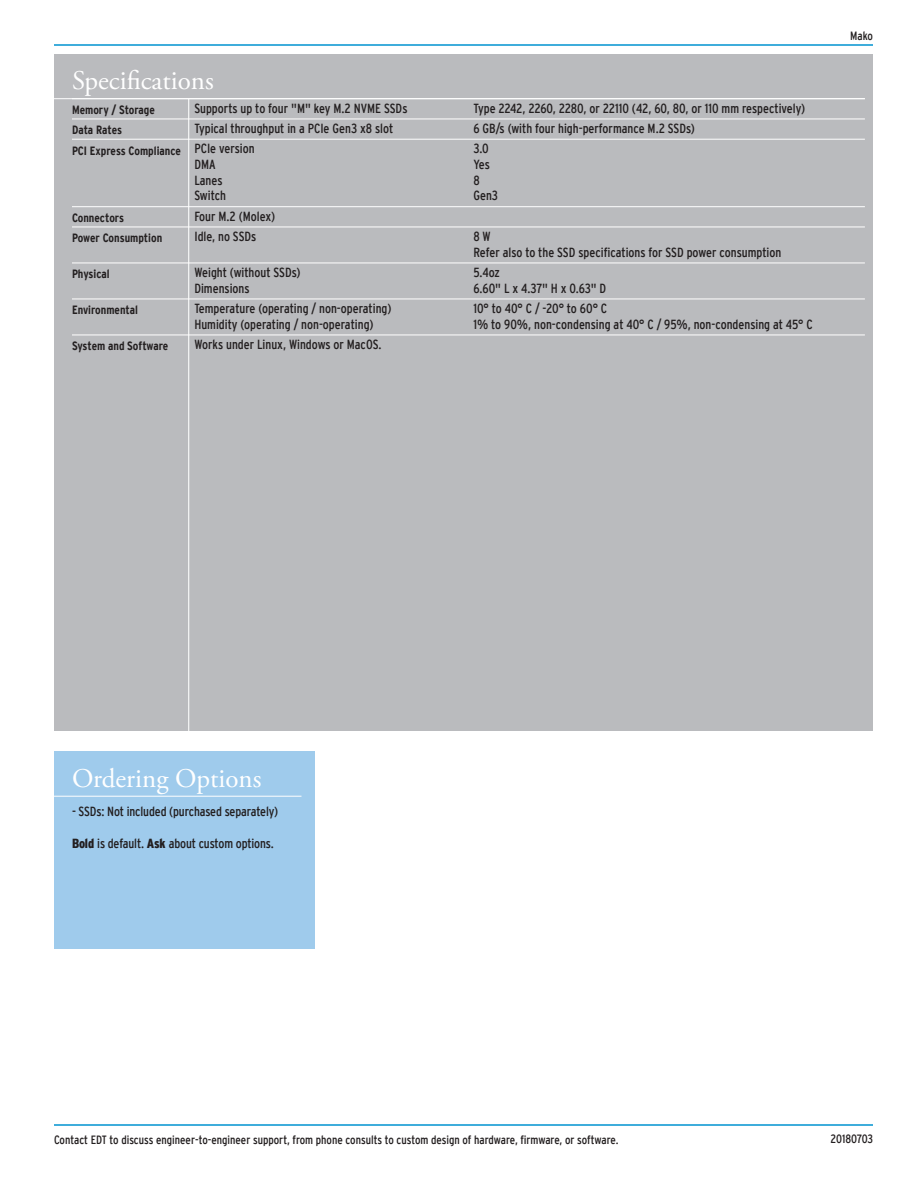
<style>
.page{position:relative;width:918px;height:1188px;background:#fff}
.page>*{position:absolute;margin:0;border:0;box-sizing:border-box;transform-origin:0 0}
.t1{font:27px "Adobe Garamond Pro";color:#fff}
.t2{font:condensed 13.2px/20.2px "Interstate";color:#231f20}
.t3{font:condensed 12px "Interstate";color:#231f20}
.t4{font:700 condensed 12px/20.2px "Interstate";color:#231f20}
.s1{font-weight:900}
</style>
<div class="page">
<hr style="left:54px;top:44px;width:819px;height:2px;background:#0093d0">
<hr style="left:54px;top:1124px;width:819px;height:2px;background:#0093d0">
<div style="left:54px;top:752px;width:261px;height:198px;background:#9fcbec"></div>
<div style="left:54px;top:54px;width:819px;height:677px;background:#babbbe"></div>
<hr style="left:54px;top:796px;width:248px;height:1px;background:#fff">
<hr style="left:54px;top:98px;width:811px;height:1px;background:#fff">
<hr style="left:72px;top:119px;width:793px;height:1px;background:#fff">
<hr style="left:72px;top:139px;width:793px;height:1px;background:#fff">
<hr style="left:72px;top:206px;width:793px;height:1px;background:#fff">
<hr style="left:72px;top:227px;width:793px;height:1px;background:#fff">
<hr style="left:72px;top:263px;width:793px;height:1px;background:#fff">
<hr style="left:72px;top:299px;width:793px;height:1px;background:#fff">
<hr style="left:72px;top:335px;width:793px;height:1px;background:#fff">
<hr style="left:188px;top:99px;width:1px;height:637px;background:#fff">
<h1 class="t1" style="left:72px;top:65px;width:143px">Specifications</h1>
<p class="t4" style="left:72px;top:100px;width:110px">Memory / Storage<br>Data Rates<br>PCI Express Compliance</p>
<p class="t2" style="left:194px;top:98px;width:215px">Supports up to four "M" key M.2 NVME SSDs</p>
<p class="t2" style="left:473px;top:98px;width:333px">Type 2242, 2260, 2280, or 22110 (42, 60, 80, or 110 mm respectively)</p>
<p class="t2" style="left:194px;top:118px;width:200px">Typical throughput in a PCIe Gen3 x8 slot</p>
<p class="t2" style="left:473px;top:118px;width:223px">6 GB/s (with four high-performance M.2 SSDs)</p>
<p class="t2" style="left:194px;top:138px;width:62px">PCIe version</p>
<p class="t2" style="left:473px;top:138px;width:17px">3.0</p>
<p class="t2" style="left:194px;top:154px;width:23px">DMA</p>
<p class="t2" style="left:473px;top:154px;width:18px">Yes</p>
<p class="t2" style="left:194px;top:170px;width:30px">Lanes</p>
<p class="t2" style="left:473px;top:170px;width:8px">8</p>
<p class="t2" style="left:194px;top:185px;width:33px">Switch</p>
<p class="t2" style="left:473px;top:185px;width:26px">Gen3</p>
<p class="t2" style="left:194px;top:206px;width:82px">Four M.2 (Molex)<br>Idle, no SSDs</p>
<p class="t4" style="left:72px;top:208px;width:92px">Connectors<br>Power Consumption</p>
<p class="t4" style="left:72px;top:264px;width:39px">Physical</p>
<p class="t4" style="left:72px;top:300px;width:68px">Environmental</p>
<p class="t4" style="left:72px;top:336px;width:98px">System and Software</p>
<p class="t2" style="left:473px;top:228px;width:309px;line-height:15.8px">8 W<br>Refer also to the SSD specifications for SSD power consumption</p>
<p class="t2" style="left:194px;top:262px;width:108px">Weight (without SSDs)</p>
<p class="t2" style="left:473px;top:262px;width:28px">5.4oz</p>
<p class="t2" style="left:194px;top:278px;width:57px">Dimensions</p>
<p class="t2" style="left:473px;top:278px;width:134px">6.60" L x 4.37" H x 0.63" D</p>
<p class="t2" style="left:194px;top:298px;width:199px">Temperature (operating / non-operating)</p>
<p class="t2" style="left:473px;top:298px;width:135px">10° to 40° C / -20° to 60° C</p>
<p class="t2" style="left:194px;top:314px;width:181px">Humidity (operating / non-operating)</p>
<p class="t2" style="left:473px;top:314px;width:341px">1% to 90%, non-condensing at 40° C / 95%, non-condensing at 45° C</p>
<p class="t2" style="left:194px;top:334px;width:189px">Works under Linux, Windows or MacOS.</p>
<p class="t3" style="left:850px;top:29px;width:24px">Mako</p>
<h1 class="t1" style="left:72px;top:762px;width:191px">Ordering Options</h1>
<p class="t2" style="left:72px;top:801px;width:208px">- SSDs: Not included (purchased separately)</p>
<p class="t2" style="left:72px;top:833px;width:203px"><span class="s1">Bold</span> is default. <span class="s1">Ask</span> about custom options.</p>
<p class="t3" style="left:54px;top:1133px;width:566px">Contact EDT to discuss engineer-to-engineer support, from phone consults to custom design of hardware, firmware, or software.</p>
<p class="t3" style="left:831px;top:1132px;width:44px">20180703</p>
</div>
